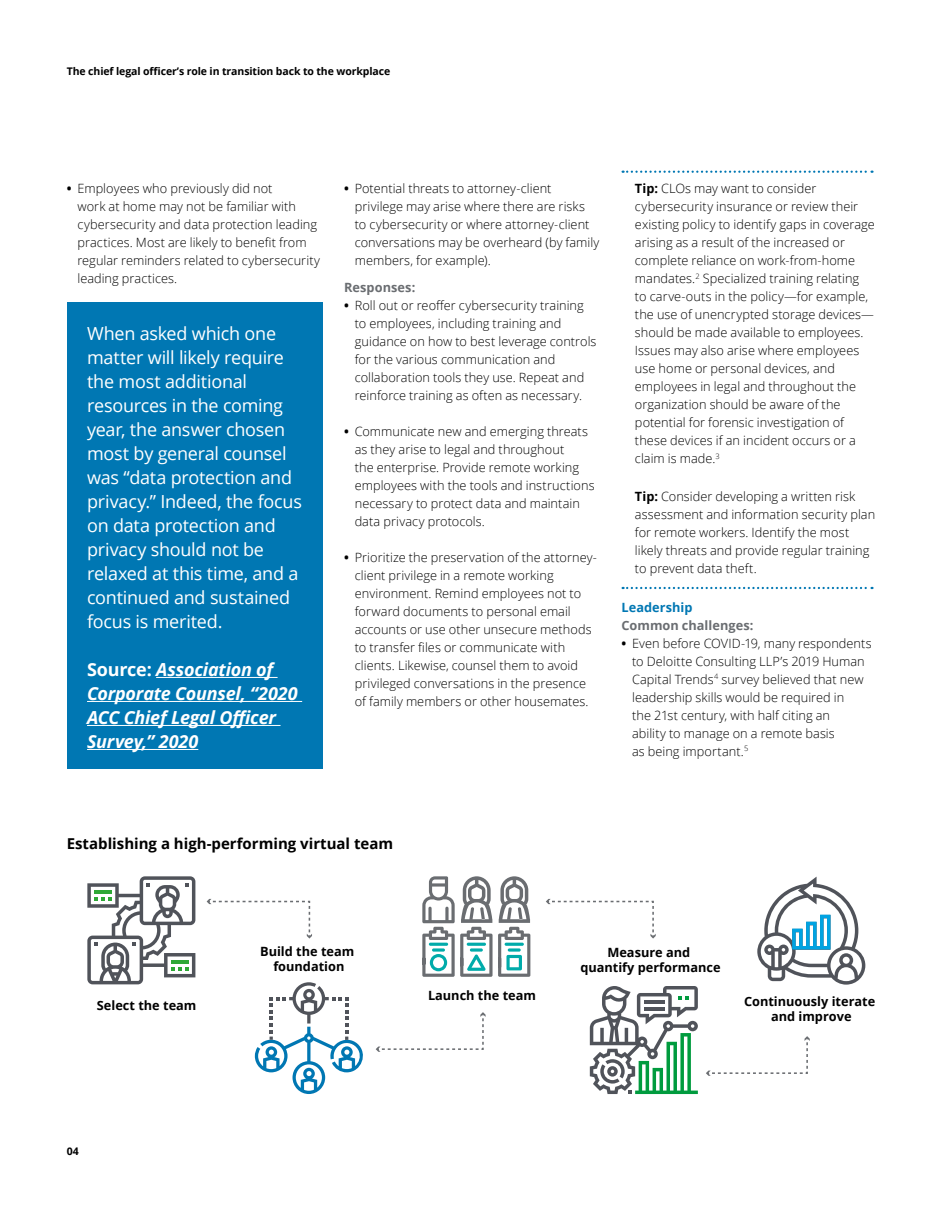
<style>
.page{position:relative;width:944px;height:1214px;background:#fff}
.page>*{position:absolute;margin:0;border:0;box-sizing:border-box;transform-origin:0 0}
.t1{font:18px/24px "Open Sans";letter-spacing:-.015em;color:#fff}
.t2{font:italic 700 18px/24px "Open Sans";letter-spacing:-.015em;color:#fff}
.t3{font:700 15px "Open Sans";color:#000}
.t4{font:300 12.75px/18px "Open Sans";letter-spacing:.005em;color:#000}
.t5{font:700 12.75px/15px "Open Sans";color:#000;text-align:center}
.t6{font:700 12.75px "Open Sans";letter-spacing:.005em;color:#6a6d71}
.t7{font:700 12.75px "Open Sans";letter-spacing:.005em;color:#0077b3}
.t8{font:700 10.5px "Open Sans";letter-spacing:-.01em;color:#000}
.s1{font-weight:700}
.s2{font-style:normal}
</style>
<div class="page">
<svg style="left:622px;top:171px;width:250px;height:2px"></svg>
<svg style="left:622px;top:587px;width:250px;height:2px"></svg>
<svg style="left:87px;top:876px;width:108px;height:108px"></svg>
<svg style="left:590px;top:986px;width:108px;height:108px"></svg>
<hr style="left:644px;top:1000px;width:20px;height:3px;background:#50535a">
<hr style="left:644px;top:1007px;width:20px;height:3px;background:#50535a">
<svg style="left:255px;top:982px;width:108px;height:112px"></svg>
<svg style="left:422px;top:876px;width:108px;height:100px"></svg>
<svg style="left:757px;top:876px;width:108px;height:108px"></svg>
<svg style="left:375px;top:1012px;width:110px;height:39px"></svg>
<svg style="left:706px;top:1036px;width:103px;height:39px"></svg>
<svg style="left:546px;top:899px;width:109px;height:39px"></svg>
<svg style="left:207px;top:899px;width:105px;height:39px"></svg>
<div style="left:67px;top:302px;width:255px;height:466px;background:#0077b3"></div>
<hr style="left:156px;top:677px;width:121px;height:1px;background:#fff">
<hr style="left:87px;top:701px;width:215px;height:1px;background:#fff">
<hr style="left:87px;top:725px;width:193px;height:1px;background:#fff">
<hr style="left:87px;top:749px;width:111px;height:1px;background:#fff">
<p class="t8" style="left:67px;top:64px;width:325px">The chief legal officer’s role in transition back to the workplace</p>
<p class="t4" style="left:77px;top:179px;width:244px;text-indent:-11px"><span class="s1">•</span> Employees who previously did not<br>work at home may not be familiar with cybersecurity and data protection leading practices. Most are likely to benefit from regular reminders related to cybersecurity leading practices.</p>
<p class="t4" style="left:355px;top:179px;width:246px;text-indent:-11px"><span class="s1">•</span> Potential threats to attorney-client privilege may arise where there are risks to cybersecurity or where attorney-client conversations may be overheard (by family members, for example).</p>
<p class="t6" style="left:344px;top:278px;width:73px">Responses:</p>
<p class="t4" style="left:355px;top:296px;width:243px;text-indent:-11px"><span class="s1">•</span> Roll out or reoffer cybersecurity training to employees, including training and guidance on how to best leverage controls for the various communication and collaboration tools they use. Repeat and reinforce training as often as necessary.</p>
<p class="t4" style="left:355px;top:422px;width:241px;text-indent:-11px"><span class="s1">•</span> Communicate new and emerging threats as they arise to legal and throughout<br>the enterprise. Provide remote working employees with the tools and instructions necessary to protect data and maintain data privacy protocols.</p>
<p class="t4" style="left:355px;top:548px;width:244px;text-indent:-11px"><span class="s1">•</span> Prioritize the preservation of the attorney&shy;client privilege in a remote working environment. Remind employees not to forward documents to personal email accounts or use other unsecure methods to transfer files or communicate with clients. Likewise, counsel them to avoid privileged conversations in the presence of family members or other housemates.</p>
<p class="t1" style="left:87px;top:321px;width:216px">When asked which one matter will likely require the most additional resources in the coming year, the answer chosen most by general counsel was “data protection and privacy.” Indeed, the focus on data protection and privacy should not be relaxed at this time, and a continued and sustained focus is merited.</p>
<h1 class="t2" style="left:87px;top:657px;width:212px"><span class="s2">Source:</span> Association of<br>Corporate Counsel, “2020<br>ACC Chief Legal Officer<br>Survey,” 2020</h1>
<p class="t4" style="left:635px;top:179px;width:241px"><span class="s1">Tip:</span> CLOs may want to consider cybersecurity insurance or review their existing policy to identify gaps in coverage arising as a result of the increased or complete reliance on work-from-home mandates.<sup>2</sup> Specialized training relating<br>to carve-outs in the policy—for example, the use of unencrypted storage devices— should be made available to employees.<br>Issues may also arise where employees use home or personal devices, and employees in legal and throughout the organization should be aware of the potential for forensic investigation of these devices if an incident occurs or a claim is made.<sup>3</sup></p>
<p class="t4" style="left:635px;top:487px;width:242px"><span class="s1">Tip:</span> Consider developing a written risk assessment and information security plan for remote workers. Identify the most likely threats and provide regular training to prevent data theft.</p>
<p class="t7" style="left:621px;top:598px;width:72px">Leadership</p>
<p class="t6" style="left:621px;top:616px;width:133px">Common challenges:</p>
<p class="t4" style="left:632px;top:633px;width:241px;text-indent:-11px"><span class="s1">•</span> Even before COVID-19, many respondents to Deloitte Consulting LLP’s 2019 Human Capital Trends<sup>4</sup> survey believed that new leadership skills would be required in<br>the 21st century, with half citing an<br>ability to manage on a remote basis<br>as being important.<sup>5</sup></p>
<p class="t3" style="left:67px;top:833px;width:328px">Establishing a high-performing virtual team</p>
<p class="t5" style="left:97px;top:997px;width:101px">Select the team</p>
<p class="t8" style="left:67px;top:1144px;width:13px">04</p>
<p class="t5" style="left:260px;top:944px;width:96px">Build the team foundation</p>
<p class="t5" style="left:428px;top:987px;width:109px">Launch the team</p>
<p class="t5" style="left:580px;top:944px;width:142px">Measure and<br>quantify performance</p>
<p class="t5" style="left:744px;top:993px;width:133px">Continuously iterate and improve</p>
</div>
